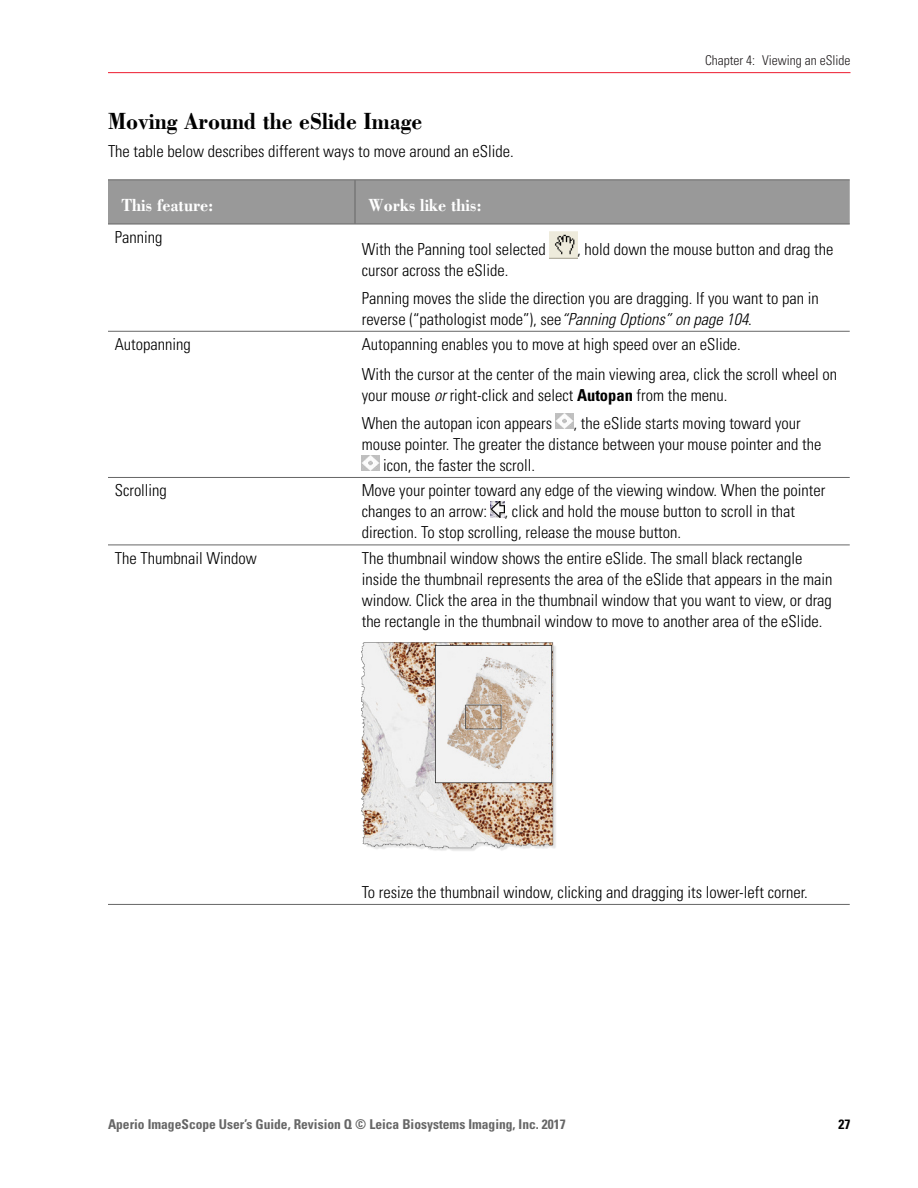
<style>
.page{position:relative;width:918px;height:1188px;background:#fff}
.page>*{position:absolute;margin:0;border:0;box-sizing:border-box;transform-origin:0 0}
.Heading_1{font:700 24px "Leicana";color:#000}
.Table_heading_12pt_w{font:700 18px "Leicana";color:#fff}
.Body{font:300 condensed 16.5px/21px "Univers LT Std";color:#000}
.Table_cell_11pt_spac{font:300 condensed 16.5px/21px "Univers LT Std";color:#000}
.t1{font:700 condensed 13.5px "Univers LT Std";color:#666}
.t2{font:300 condensed 13.5px "Univers LT Std";color:#231f20}
.t3{font:700 condensed 13.5px "Univers LT Std";color:#000}
.s1{font-style:italic}
.s2{font-weight:700}
</style>
<div class="page">
<hr style="left:108px;top:72px;width:742px;height:1px;background:#ed1b2f">
<div style="left:108px;top:180px;width:742px;height:44px;background:#999"></div>
<svg style="left:108px;top:231px;width:742px;height:673px"></svg>
<hr style="left:108px;top:179px;width:247px;height:1px;background:#666">
<hr style="left:108px;top:224px;width:247px;height:1px;background:#666">
<hr style="left:108px;top:331px;width:247px;height:1px;background:#666">
<hr style="left:355px;top:331px;width:495px;height:1px;background:#666">
<hr style="left:108px;top:477px;width:247px;height:1px;background:#666">
<hr style="left:355px;top:477px;width:495px;height:1px;background:#666">
<hr style="left:108px;top:545px;width:247px;height:1px;background:#666">
<hr style="left:355px;top:545px;width:495px;height:1px;background:#666">
<hr style="left:108px;top:904px;width:247px;height:1px;background:#666">
<hr style="left:355px;top:904px;width:495px;height:1px;background:#666">
<hr style="left:355px;top:179px;width:495px;height:1px;background:#666">
<hr style="left:355px;top:180px;width:1px;height:44px;background:#666">
<hr style="left:355px;top:224px;width:495px;height:1px;background:#666">
<img style="left:550px;top:231px;width:27px;height:27px">
<img style="left:556px;top:413px;width:18px;height:16px">
<img style="left:362px;top:455px;width:17px;height:16px">
<img style="left:491px;top:501px;width:14px;height:16px">
<img style="left:362px;top:643px;width:197px;height:211px">
<p class="t2" style="left:705px;top:52px;width:147px">Chapter 4: Viewing an eSlide</p>
<p class="Heading_1" style="left:108px;top:106px;width:316px">Moving Around the eSlide Image</p>
<p class="Body" style="left:108px;top:141px;width:407px">The table below describes different ways to move around an eSlide.</p>
<p class="Table_heading_12pt_w" style="left:122px;top:193px;width:94px">This feature:</p>
<p class="Table_heading_12pt_w" style="left:369px;top:193px;width:115px">Works like this:</p>
<p class="Table_cell_11pt_spac" style="left:115px;top:226px;width:49px">Panning</p>
<p class="Table_cell_11pt_spac" style="left:362px;top:238px;width:186px">With the Panning tool selected</p>
<p class="Table_cell_11pt_spac" style="left:577px;top:238px;width:258px">, hold down the mouse button and drag the</p>
<p class="Table_cell_11pt_spac" style="left:362px;top:259px;width:148px">cursor across the eSlide.</p>
<p class="Table_cell_11pt_spac" style="left:362px;top:287px;width:459px">Panning moves the slide the direction you are dragging. If you want to pan in reverse (“pathologist mode”), see<span class="s1">“Panning Options” on page 104</span>.</p>
<p class="Table_cell_11pt_spac" style="left:115px;top:334px;width:78px">Autopanning</p>
<p class="Body" style="left:362px;top:334px;width:381px">Autopanning enables you to move at high speed over an eSlide.</p>
<p class="Table_cell_11pt_spac" style="left:362px;top:364px;width:477px">With the cursor at the center of the main viewing area, click the scroll wheel on your mouse <span class="s1">or</span> right-click and select <span class="s2">Autopan</span> from the menu.</p>
<p class="Table_cell_11pt_spac" style="left:362px;top:412px;width:192px">When the autopan icon appears</p>
<p class="Table_cell_11pt_spac" style="left:574px;top:412px;width:229px">, the eSlide starts moving toward your</p>
<p class="Table_cell_11pt_spac" style="left:362px;top:433px;width:461px">mouse pointer. The greater the distance between your mouse pointer and the</p>
<p class="Table_cell_11pt_spac" style="left:383px;top:454px;width:154px">icon, the faster the scroll.</p>
<p class="Table_cell_11pt_spac" style="left:115px;top:480px;width:54px">Scrolling</p>
<p class="Body" style="left:362px;top:480px;width:465px">Move your pointer toward any edge of the viewing window. When the pointer changes to an arrow: , click and hold the mouse button to scroll in that direction. To stop scrolling, release the mouse button.</p>
<p class="Table_cell_11pt_spac" style="left:115px;top:547px;width:143px">The Thumbnail Window</p>
<p class="Body" style="left:362px;top:547px;width:472px">The thumbnail window shows the entire eSlide. The small black rectangle inside the thumbnail represents the area of the eSlide that appears in the main window. Click the area in the thumbnail window that you want to view, or drag the rectangle in the thumbnail window to move to another area of the eSlide.</p>
<p class="Body" style="left:362px;top:881px;width:448px">To resize the thumbnail window, clicking and dragging its lower-left corner.</p>
<p class="t1" style="left:108px;top:1116px;width:459px">Aperio ImageScope User’s Guide, Revision Q © Leica Biosystems Imaging, Inc. 2017</p>
<p class="t3" style="left:839px;top:1116px;width:13px">27</p>
</div>
